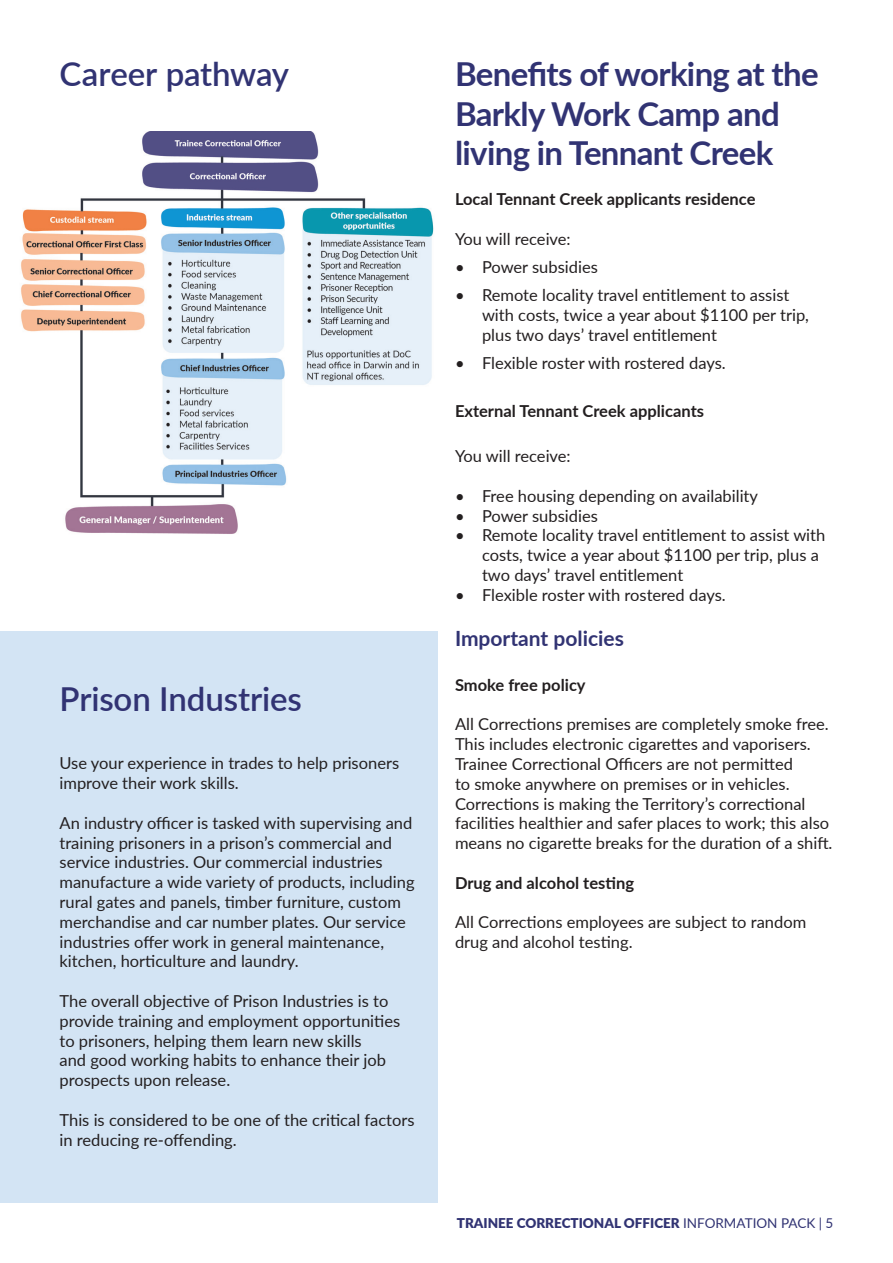
<style>
.page{position:relative;width:893px;height:1263px;background:#fff}
.page>*{position:absolute;margin:0;border:0;box-sizing:border-box;transform-origin:0 0}
.t1{font:700 33px/39.6px "Lato";letter-spacing:-.02em;color:#313373}
.t2{font:600 33px "Lato";letter-spacing:-.005em;color:#313373}
.t3{font:700 21px "Lato";color:#313373}
.t4{font:16.5px/19.8px "Lato";color:#231f20}
.t5{font:700 16.5px "Lato";color:#231f20}
.t6{font:900 13.5px "Lato";color:#313373}
.s1{font-weight:400}
</style>
<div class="page">
<div style="left:0;top:631px;width:438px;height:572px;background:#d3e4f4"></div>
<img style="left:21px;top:132px;width:413px;height:402px">
<p class="t2" style="left:60px;top:50px;width:231px">Career pathway</p>
<p class="t2" style="left:60px;top:675px;width:244px">Prison Industries</p>
<p class="t4" style="left:60px;top:753px;width:341px">Use your experience in trades to help prisoners improve their work skills.</p>
<p class="t4" style="left:60px;top:812px;width:357px">An industry officer is tasked with supervising and training prisoners in a prison’s commercial and service industries. Our commercial industries manufacture a wide variety of products, including rural gates and panels, timber furniture, custom merchandise and car number plates. Our service industries offer work in general maintenance, kitchen, horticulture and laundry.</p>
<p class="t4" style="left:60px;top:990px;width:342px">The overall objective of Prison Industries is to provide training and employment opportunities to prisoners, helping them learn new skills<br>and good working habits to enhance their job prospects upon release.</p>
<p class="t4" style="left:60px;top:1109px;width:357px">This is considered to be one of the critical factors in reducing re-offending.</p>
<p class="t1" style="left:455px;top:53px;width:365px">Benefits of working at the<br>Barkly Work Camp and living in Tennant Creek</p>
<p class="t5" style="left:455px;top:187px;width:302px">Local Tennant Creek applicants residence</p>
<p class="t4" style="left:455px;top:228px;width:117px">You will receive:</p>
<p class="t4" style="left:455px;top:256px;width:144px">• Power subsidies</p>
<p class="t4" style="left:482px;top:285px;width:329px;text-indent:-27px">• Remote locality travel entitlement to assist with costs, twice a year about $1100 per trip, plus two days’ travel entitlement</p>
<p class="t4" style="left:455px;top:352px;width:272px">• Flexible roster with rostered days.</p>
<p class="t5" style="left:455px;top:399px;width:251px">External Tennant Creek applicants</p>
<p class="t4" style="left:455px;top:446px;width:117px">You will receive:</p>
<p class="t4" style="left:455px;top:485px;width:305px">• Free housing depending on availability</p>
<p class="t4" style="left:455px;top:505px;width:144px">• Power subsidies</p>
<p class="t4" style="left:482px;top:525px;width:345px;text-indent:-27px">• Remote locality travel entitlement to assist with costs, twice a year about $1100 per trip, plus a two days’ travel entitlement</p>
<p class="t4" style="left:455px;top:584px;width:272px">• Flexible roster with rostered days.</p>
<p class="t3" style="left:455px;top:623px;width:170px">Important policies</p>
<p class="t5" style="left:455px;top:673px;width:132px">Smoke free policy</p>
<p class="t4" style="left:455px;top:714px;width:379px">All Corrections premises are completely smoke free.<br>This includes electronic cigarettes and vaporisers.<br>Trainee Correctional Officers are not permitted<br>to smoke anywhere on premises or in vehicles.<br>Corrections is making the Territory’s correctional facilities healthier and safer places to work; this also means no cigarette breaks for the duration of a shift.</p>
<p class="t5" style="left:455px;top:871px;width:181px">Drug and alcohol testing</p>
<p class="t4" style="left:455px;top:912px;width:353px">All Corrections employees are subject to random drug and alcohol testing.</p>
<p class="t6" style="left:457px;top:1212px;width:378px">TRAINEE CORRECTIONAL OFFICER <span class="s1">INFORMATION PACK | 5</span></p>
</div>
